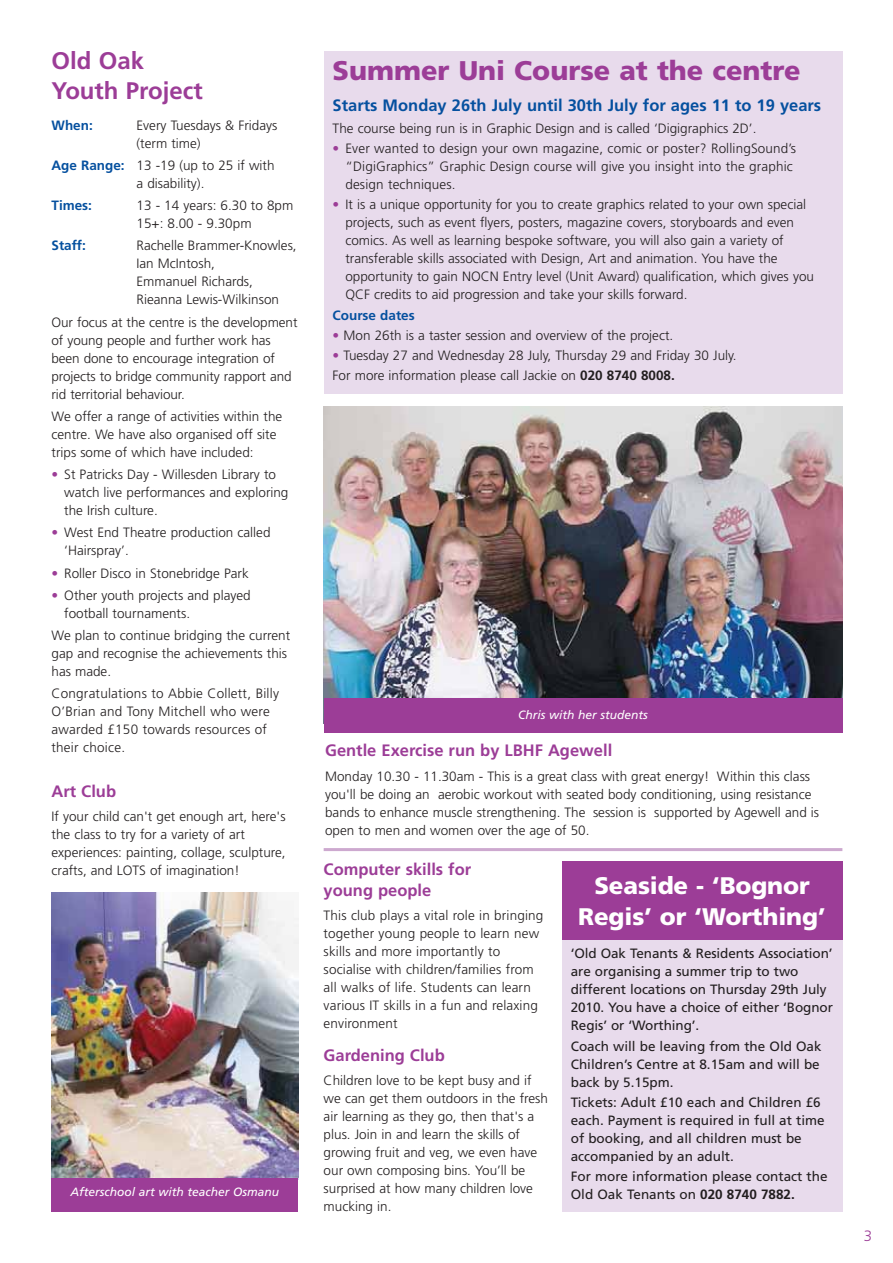
<style>
.page{position:relative;width:893px;height:1263px;background:#fff}
.page>*{position:absolute;margin:0;border:0;box-sizing:border-box;transform-origin:0 0}
.t1{font:900 27px "Frutiger";color:#9c3d97}
.t2{font:900 24px/31.5px "Frutiger";letter-spacing:-.005em;color:#fff;text-align:center}
.t3{font:700 24px/30px "Frutiger";color:#9c3d97}
.t4{font:700 16.5px/21px "Frutiger";color:#9c3d97}
.t5{font:700 16.5px "Frutiger";color:#05509f}
.t6{font:300 15px "Frutiger";color:#9c3d97}
.t7{font:300 13.5px/18px "Frutiger";color:#221e1f}
.t8{font:13.5px/18px "Frutiger";color:#221e1f}
.t9{font:700 13.5px "Frutiger";color:#05509f}
.t10{font:italic 12px "Frutiger";color:#fff}
.s1{font-weight:700;color:#05509f}
.s2{color:#9c3d97}
.s3{font-weight:700}
</style>
<div class="page">
<img style="left:324px;top:407px;width:518px;height:292px">
<div style="left:324px;top:699px;width:518px;height:34px;background:#9c3d97"></div>
<img style="left:52px;top:893px;width:246px;height:285px">
<div style="left:52px;top:1178px;width:246px;height:34px;background:#9c3d97"></div>
<div style="left:562px;top:910px;width:280px;height:302px;background:#e8dbec"></div>
<div style="left:562px;top:861px;width:280px;height:79px;background:#9c3d97"></div>
<hr style="left:324px;top:848px;width:518px;height:3px;background:#cda9cf">
<div style="left:324px;top:51px;width:518px;height:343px;background:#e8dbec"></div>
<h2 class="t3" style="left:52px;top:48px;width:153px">Old Oak<br>Youth Project</h2>
<p class="t9" style="left:52px;top:120px;width:43px">When:</p>
<p class="t7" style="left:137px;top:117px;width:142px">Every Tuesdays &amp; Fridays (term time)</p>
<p class="t7" style="left:137px;top:157px;width:139px;text-indent:-85px"><span class="s1">Age Range:</span> 13 -19 (up to 25 if with a disability).</p>
<p class="t9" style="left:52px;top:200px;width:42px">Times:</p>
<p class="t7" style="left:137px;top:198px;width:158px">13 - 14 years: 6.30 to 8pm<br>15+: 8.00 - 9.30pm</p>
<p class="t9" style="left:52px;top:240px;width:36px">Staff:</p>
<p class="t7" style="left:137px;top:238px;width:162px">Rachelle Brammer-Knowles,<br>Ian McIntosh,<br>Emmanuel Richards,<br>Rieanna Lewis-Wilkinson</p>
<p class="t7" style="left:52px;top:314px;width:247px">Our focus at the centre is the development of young people and further work has been done to encourage integration of projects to bridge community rapport and rid territorial behaviour.</p>
<p class="t7" style="left:52px;top:408px;width:232px">We offer a range of activities within the centre. We have also organised off site trips some of which have included:</p>
<p class="t7" style="left:64px;top:467px;width:226px;text-indent:-13px"><span class="s2">•</span> St Patricks Day - Willesden Library to watch live performances and exploring the Irish culture.</p>
<p class="t7" style="left:64px;top:525px;width:208px;text-indent:-13px"><span class="s2">•</span> West End Theatre production called ‘Hairspray’.</p>
<p class="t7" style="left:52px;top:565px;width:199px"><span class="s2">•</span> Roller Disco in Stonebridge Park</p>
<p class="t7" style="left:64px;top:587px;width:188px;text-indent:-13px"><span class="s2">•</span> Other youth projects and played football tournaments.</p>
<p class="t7" style="left:52px;top:628px;width:240px">We plan to continue bridging the current gap and recognise the achievements this has made.</p>
<p class="t7" style="left:52px;top:686px;width:229px">Congratulations to Abbie Collett, Billy<br>O’Brian and Tony Mitchell who were awarded £150 towards resources of their choice.</p>
<p class="t4" style="left:52px;top:782px;width:66px">Art Club</p>
<p class="t7" style="left:52px;top:809px;width:236px">If your child can't get enough art, here's the class to try for a variety of art experiences: painting, collage, sculpture, crafts, and LOTS of imagination!</p>
<p class="t10" style="left:70px;top:1187px;width:210px">Afterschool art with teacher Osmanu</p>
<h1 class="t1" style="left:333px;top:60px;width:469px">Summer Uni Course at the centre</h1>
<p class="t5" style="left:333px;top:99px;width:490px">Starts Monday 26th July until 30th July for ages 11 to 19 years</p>
<p class="t7" style="left:333px;top:121px;width:425px">The course being run is in Graphic Design and is called ‘Digigraphics 2D’.</p>
<p class="t7" style="left:345px;top:141px;width:452px;text-indent:-13px"><span class="s2">•</span> Ever wanted to design your own magazine, comic or poster? RollingSound’s “DigiGraphics” Graphic Design course will give you insight into the graphic design techniques.</p>
<p class="t7" style="left:345px;top:197px;width:470px;text-indent:-13px"><span class="s2">•</span> It is a unique opportunity for you to create graphics related to your own special projects, such as event flyers, posters, magazine covers, storyboards and even comics. As well as learning bespoke software, you will also gain a variety of transferable skills associated with Design, Art and animation. You have the opportunity to gain NOCN Entry level (Unit Award) qualification, which gives you QCF credits to aid progression and take your skills forward.</p>
<p class="t9" style="left:333px;top:309px;width:84px">Course dates</p>
<p class="t7" style="left:333px;top:327px;width:342px"><span class="s2">•</span> Mon 26th is a taster session and overview of the project.</p>
<p class="t7" style="left:333px;top:346px;width:405px;line-height:20.1px"><span class="s2">•</span> Tuesday 27 and Wednesday 28 July, Thursday 29 and Friday 30 July.<br>For more information please call Jackie on <span class="s3">020 8740 8008.</span></p>
<p class="t10" style="left:518px;top:710px;width:131px">Chris with her students</p>
<p class="t4" style="left:325px;top:741px;width:289px">Gentle Exercise run by LBHF Agewell</p>
<p class="t7" style="left:325px;top:768px;width:495px">Monday 10.30 - 11.30am - This is a great class with great energy! Within this class you'll be doing an aerobic workout with seated body conditioning, using resistance bands to enhance muscle strengthening. The session is supported by Agewell and is open to men and women over the age of 50.</p>
<p class="t4" style="left:324px;top:860px;width:149px">Computer skills for young people</p>
<p class="t7" style="left:324px;top:908px;width:221px">This club plays a vital role in bringing together young people to learn new skills and more importantly to socialise with children/families from all walks of life. Students can learn various IT skills in a fun and relaxing environment</p>
<p class="t4" style="left:324px;top:1046px;width:123px">Gardening Club</p>
<p class="t7" style="left:324px;top:1073px;width:226px">Children love to be kept busy and if we can get them outdoors in the fresh air learning as they go, then that's a plus. Join in and learn the skills of growing fruit and veg, we even have our own composing bins. You’ll be surprised at how many children love mucking in.</p>
<h2 class="t2" style="left:578px;top:871px;width:249px">Seaside - ‘Bognor<br>Regis’ or ‘Worthing’</h2>
<p class="t8" style="left:571px;top:946px;width:264px">‘Old Oak Tenants &amp; Residents Association’ are organising a summer trip to two different locations on Thursday 29th July 2010. You have a choice of either ‘Bognor Regis’ or ‘Worthing’.</p>
<p class="t8" style="left:571px;top:1038px;width:252px">Coach will be leaving from the Old Oak<br>Children’s Centre at 8.15am and will be back by 5.15pm.</p>
<p class="t8" style="left:571px;top:1094px;width:255px">Tickets: Adult £10 each and Children £6 each. Payment is required in full at time of booking, and all children must be accompanied by an adult.</p>
<p class="t8" style="left:571px;top:1168px;width:258px">For more information please contact the<br>Old Oak Tenants on <span class="s3">020 8740 7882.</span></p>
<p class="t6" style="left:864px;top:1230px;width:10px">3</p>
</div>
